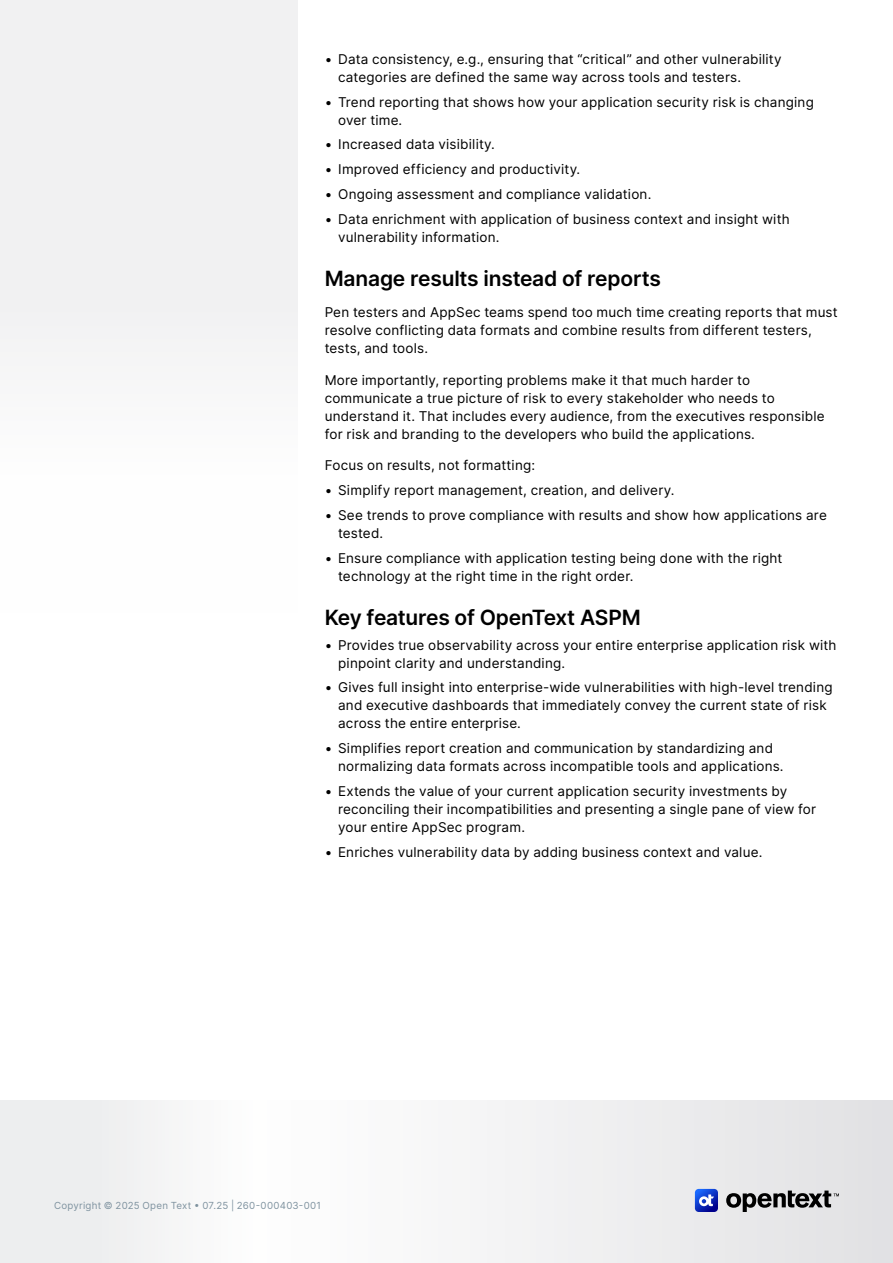
<style>
.page{position:relative;width:893px;height:1263px;background:#fff}
.page>*{position:absolute;margin:0;border:0;box-sizing:border-box;transform-origin:0 0}
.H2_Heading{font:600 21px "Inter";letter-spacing:-.01em;color:#000}
.Body{font:13.5px/18px "Inter";letter-spacing:.015em;color:#000}
.t1{font:9.75px "Inter";letter-spacing:.025em;color:#7e929f}
</style>
<div class="page">
<svg style="left:0;top:1101px;width:893px;height:162px"></svg>
<svg style="left:726px;top:1190px;width:113px;height:22px"></svg>
<svg style="left:695px;top:1189px;width:23px;height:23px"></svg>
<div style="left:0;top:0;width:298px;height:352px;background:#f1f1f2"></div>
<p class="Body" style="left:338px;top:50px;width:445px;text-indent:-14px">• Data consistency, e.g., ensuring that “critical” and other vulnerability categories are defined the same way across tools and testers.</p>
<p class="Body" style="left:338px;top:92px;width:477px;text-indent:-14px">• Trend reporting that shows how your application security risk is changing over time.</p>
<p class="Body" style="left:325px;top:135px;width:172px">• Increased data visibility.</p>
<p class="Body" style="left:325px;top:160px;width:257px">• Improved efficiency and productivity.</p>
<p class="Body" style="left:325px;top:185px;width:328px">• Ongoing assessment and compliance validation.</p>
<p class="Body" style="left:338px;top:209px;width:453px;text-indent:-14px">• Data enrichment with application of business context and insight with vulnerability information.</p>
<h2 class="H2_Heading" style="left:325px;top:263px;width:338px">Manage results instead of reports</h2>
<p class="Body" style="left:325px;top:303px;width:515px">Pen testers and AppSec teams spend too much time creating reports that must resolve conflicting data formats and combine results from different testers, tests, and tools.</p>
<p class="Body" style="left:325px;top:371px;width:501px">More importantly, reporting problems make it that much harder to communicate a true picture of risk to every stakeholder who needs to understand it. That includes every audience, from the executives responsible for risk and branding to the developers who build the applications.</p>
<p class="Body" style="left:325px;top:456px;width:212px">Focus on results, not formatting:</p>
<p class="Body" style="left:325px;top:481px;width:351px">• Simplify report management, creation, and delivery.</p>
<p class="Body" style="left:338px;top:506px;width:490px;text-indent:-14px">• See trends to prove compliance with results and show how applications are tested.</p>
<p class="Body" style="left:338px;top:548px;width:446px;text-indent:-14px">• Ensure compliance with application testing being done with the right technology at the right time in the right order.</p>
<h2 class="H2_Heading" style="left:325px;top:602px;width:318px">Key features of OpenText ASPM</h2>
<p class="Body" style="left:338px;top:635px;width:500px;text-indent:-14px">• Provides true observability across your entire enterprise application risk with pinpoint clarity and understanding.</p>
<p class="Body" style="left:338px;top:678px;width:496px;text-indent:-14px">• Gives full insight into enterprise-wide vulnerabilities with high-level trending and executive dashboards that immediately convey the current state of risk across the entire enterprise.</p>
<p class="Body" style="left:338px;top:739px;width:447px;text-indent:-14px">• Simplifies report creation and communication by standardizing and normalizing data formats across incompatible tools and applications.</p>
<p class="Body" style="left:338px;top:782px;width:479px;text-indent:-14px">• Extends the value of your current application security investments by reconciling their incompatibilities and presenting a single pane of view for your entire AppSec program.</p>
<p class="Body" style="left:325px;top:842px;width:439px">• Enriches vulnerability data by adding business context and value.</p>
<p class="t1" style="left:54px;top:1198px;width:269px">Copyright © 2025 Open Text • 07.25 | 260-000403-001</p>
</div>
